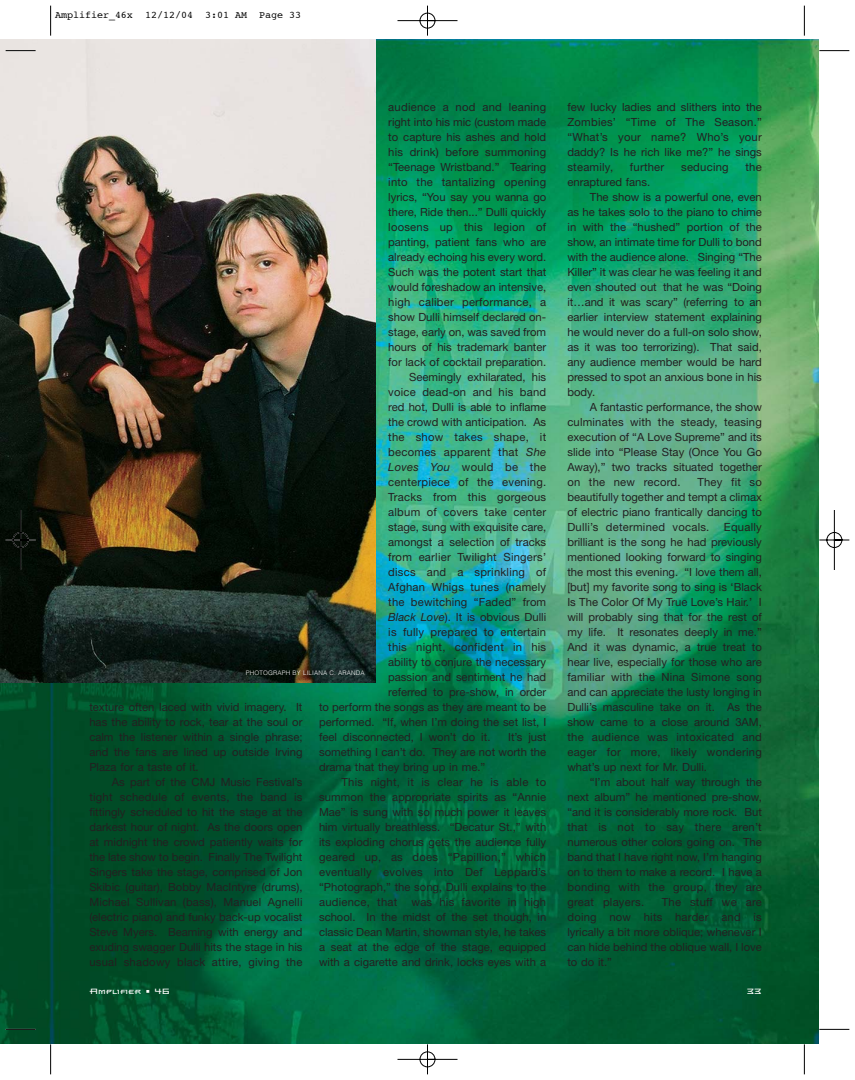
<style>
.page{position:relative;width:855px;height:1080px;background:#fff}
.page>*{position:absolute;margin:0;border:0;box-sizing:border-box;transform-origin:0 0}
.t1{font:11.25px/15px "Helvetica Neue";color:#231f20;text-align:justify}
.t2{font:11.25px "Helvetica Neue";letter-spacing:.02em;color:#231f20}
.t3{font:10px "Courier";color:#000}
.t4{font:10px "Ultra Bronzo";color:#fff}
.t5{font:300 6.25px "Helvetica";letter-spacing:.02em;color:#fff}
.s1{font-style:italic}
</style>
<div class="page">
<svg style="left:0;top:683px;width:5px;height:361px;background:#004e28"></svg>
<img style="left:5px;top:5px;width:845px;height:1070px">
<p class="t3" style="left:55px;top:10px;width:248px">Amplifier_46x 12/12/04 3:01 AM Page 33</p>
<p class="t2" style="left:388px;top:103px;width:159px">audience a nod and leaning</p>
<p class="t1" style="left:388px;top:115px;width:159px">right into his mic (custom made</p>
<p class="t1" style="left:388px;top:130px;width:159px">to capture his ashes and hold</p>
<p class="t2" style="left:388px;top:148px;width:159px">his drink) before summoning</p>
<p class="t1" style="left:388px;top:160px;width:159px">“Teenage Wristband.” Tearing</p>
<p class="t2" style="left:388px;top:178px;width:159px">into the tantalizing opening</p>
<p class="t1" style="left:388px;top:190px;width:159px">lyrics, “You say you wanna go</p>
<p class="t1" style="left:388px;top:205px;width:159px">there, Ride then...” Dulli quickly</p>
<p class="t2" style="left:388px;top:223px;width:159px">loosens up this legion of</p>
<p class="t1" style="left:388px;top:235px;width:159px">panting, patient fans who are</p>
<p class="t1" style="left:388px;top:250px;width:159px">already echoing his every word.</p>
<p class="t1" style="left:388px;top:265px;width:159px">Such was the potent start that</p>
<p class="t1" style="left:388px;top:280px;width:159px">would foreshadow an intensive,</p>
<p class="t2" style="left:388px;top:298px;width:159px">high caliber performance, a</p>
<p class="t1" style="left:388px;top:310px;width:159px">show Dulli himself declared on-</p>
<p class="t1" style="left:388px;top:325px;width:159px">stage, early on, was saved from</p>
<p class="t1" style="left:388px;top:340px;width:159px">hours of his trademark banter</p>
<p class="t1" style="left:388px;top:355px;width:159px">for lack of cocktail preparation.</p>
<p class="t1" style="left:409px;top:370px;width:139px">Seemingly exhilarated, his</p>
<p class="t2" style="left:388px;top:388px;width:159px">voice dead-on and his band</p>
<p class="t1" style="left:388px;top:400px;width:159px">red hot, Dulli is able to inflame</p>
<p class="t1" style="left:388px;top:415px;width:159px">the crowd with anticipation. As</p>
<p class="t2" style="left:388px;top:433px;width:159px">the show takes shape, it</p>
<p class="t2" style="left:388px;top:448px;width:159px">becomes apparent that <span class="s1">She</span></p>
<p class="t2" style="left:388px;top:463px;width:159px"><span class="s1">Loves You</span> would be the</p>
<p class="t2" style="left:388px;top:478px;width:159px">centerpiece of the evening.</p>
<p class="t2" style="left:388px;top:493px;width:159px">Tracks from this gorgeous</p>
<p class="t2" style="left:388px;top:508px;width:159px">album of covers take center</p>
<p class="t1" style="left:388px;top:520px;width:159px">stage, sung with exquisite care,</p>
<p class="t1" style="left:388px;top:535px;width:159px">amongst a selection of tracks</p>
<p class="t2" style="left:388px;top:553px;width:159px">from earlier Twilight Singers’</p>
<p class="t2" style="left:388px;top:568px;width:159px">discs and a sprinkling of</p>
<p class="t2" style="left:388px;top:583px;width:159px">Afghan Whigs tunes (namely</p>
<p class="t1" style="left:388px;top:595px;width:159px">the bewitching “Faded” from</p>
<p class="t1" style="left:388px;top:610px;width:159px"><span class="s1">Black Love</span>). It is obvious Dulli</p>
<p class="t2" style="left:388px;top:628px;width:159px">is fully prepared to entertain</p>
<p class="t2" style="left:388px;top:643px;width:159px">this night, confident in his</p>
<p class="t1" style="left:388px;top:655px;width:159px">ability to conjure the necessary</p>
<p class="t1" style="left:388px;top:670px;width:159px">passion and sentiment he had</p>
<p class="t1" style="left:388px;top:685px;width:159px">referred to pre-show, in order</p>
<p class="t1" style="left:319px;top:700px;width:229px">to perform the songs as they are meant to be</p>
<p class="t1" style="left:319px;top:715px;width:229px">performed. “If, when I’m doing the set list, I</p>
<p class="t1" style="left:319px;top:730px;width:173px">feel disconnected, I won’t do it.</p>
<p class="t5" style="left:246px;top:671px;width:120px">PHOTOGRAPH BY LILIANA C. ARANDA</p>
<p class="t1" style="left:89px;top:700px;width:215px">texture often laced with vivid imagery. It has the ability to rock, tear at the soul or calm the listener within a single phrase; and the fans are lined up outside Irving Plaza for a taste of it.</p>
<p class="t1" style="left:89px;top:775px;width:215px;text-indent:22px">As part of the CMJ Music Festival’s tight schedule of events, the band is fittingly scheduled to hit the stage at the darkest hour of night. As the doors open at midnight the crowd patiently waits for the late show to begin. Finally The Twilight Singers take the stage, comprised of Jon Skibic (guitar), Bobby MacIntyre (drums), Michael Sullivan (bass), Manuel Agnelli (electric piano) and funky back-up vocalist Steve Myers. Beaming with energy and exuding swagger Dulli hits the stage in his usual shadowy black attire, giving the</p>
<p class="t1" style="left:319px;top:730px;width:229px;text-indent:189px">It’s just something I can’t do. They are not worth the drama that they bring up in me.”</p>
<p class="t1" style="left:319px;top:775px;width:229px;text-indent:22px">This night, it is clear he is able to summon the appropriate spirits as “Annie Mae” is sung with so much power it leaves him virtually breathless. “Decatur St.,” with its exploding chorus gets the audience fully geared up, as does “Papillion,” which eventually evolves into Def Leppard’s “Photograph,” the song, Dulli explains to the audience, that</p>
<p class="t1" style="left:319px;top:895px;width:229px;text-indent:93px">was his favorite in high school. In the midst of the set though, in classic Dean Martin, showman style, he takes a seat at the edge of the stage, equipped with a cigarette and drink, locks eyes with a</p>
<p class="t1" style="left:567px;top:100px;width:196px">few lucky ladies and slithers into the Zombies’ “Time of The Season.” “What’s your name? Who’s your daddy? Is he rich like me?” he sings steamily,</p>
<p class="t2" style="left:630px;top:163px;width:36px">further</p>
<p class="t2" style="left:681px;top:163px;width:49px">seducing</p>
<p class="t1" style="left:746px;top:160px;width:18px">the</p>
<p class="t1" style="left:567px;top:175px;width:84px">enraptured fans.</p>
<p class="t1" style="left:590px;top:190px;width:173px">The show is a powerful one, even</p>
<p class="t1" style="left:567px;top:205px;width:196px">as he takes solo to the piano to chime</p>
<p class="t1" style="left:567px;top:220px;width:196px">in with the “hushed” portion of the</p>
<p class="t1" style="left:567px;top:235px;width:196px">show, an intimate time for Dulli to bond</p>
<p class="t1" style="left:567px;top:250px;width:196px">with the audience alone. Singing “The</p>
<p class="t1" style="left:567px;top:265px;width:196px">Killer” it was clear he was feeling it and</p>
<p class="t1" style="left:567px;top:280px;width:196px">even shouted out that he was “Doing</p>
<p class="t1" style="left:567px;top:295px;width:196px">it…and it was scary” (referring to an</p>
<p class="t1" style="left:567px;top:310px;width:196px">earlier interview statement explaining</p>
<p class="t1" style="left:567px;top:325px;width:196px">he would never do a full-on solo show,</p>
<p class="t1" style="left:567px;top:340px;width:196px">as it was too terrorizing). That said,</p>
<p class="t1" style="left:567px;top:355px;width:196px">any audience member would be hard</p>
<p class="t1" style="left:567px;top:370px;width:196px">pressed to spot an anxious bone in his</p>
<p class="t1" style="left:567px;top:385px;width:29px">body.</p>
<p class="t1" style="left:590px;top:400px;width:173px">A fantastic performance, the show</p>
<p class="t2" style="left:567px;top:418px;width:196px">culminates with the steady, teasing</p>
<p class="t1" style="left:567px;top:430px;width:196px">execution of “A Love Supreme” and its</p>
<p class="t1" style="left:567px;top:445px;width:196px">slide into “Please Stay (Once You Go</p>
<p class="t1" style="left:567px;top:460px;width:196px">Away),” two tracks situated together</p>
<p class="t2" style="left:567px;top:478px;width:115px">on the new record.</p>
<p class="t1" style="left:567px;top:475px;width:196px;text-indent:130px">They fit so beautifully together and tempt a climax of electric piano frantically dancing to Dulli’s determined vocals.</p>
<p class="t1" style="left:567px;top:520px;width:196px;text-indent:157px">Equally brilliant is the song he had previously mentioned looking forward to singing the most this evening. “I love them all, [but] my favorite song to sing is ‘Black Is The Color Of My True Love’s Hair.’ I will probably sing that for the rest of my life. It resonates deeply in me.” And it was dynamic, a true treat to hear live, especially for those who are familiar with the Nina Simone song and can appreciate the lusty longing in Dulli’s masculine take on it. As the show came to a close around 3AM, the audience was intoxicated and eager for more, likely wondering what’s up next for Mr. Dulli.</p>
<p class="t1" style="left:567px;top:775px;width:196px;text-indent:22px">“I’m about half way through the next album” he mentioned pre-show, “and it is considerably more rock. But that is not to say there aren’t numerous other colors going on. The band that I have right now, I’m hanging on to them to make a record. I have a bonding with the group, they are great players.</p>
<p class="t1" style="left:567px;top:895px;width:196px;text-indent:94px">The stuff we are doing now hits harder and is lyrically a bit more oblique; whenever I can hide behind the oblique wall, I love to do it.”</p>
<p class="t4" style="left:89px;top:984px;width:82px">Amplifier • 46</p>
<p class="t4" style="left:747px;top:984px;width:17px">33</p>
</div>
